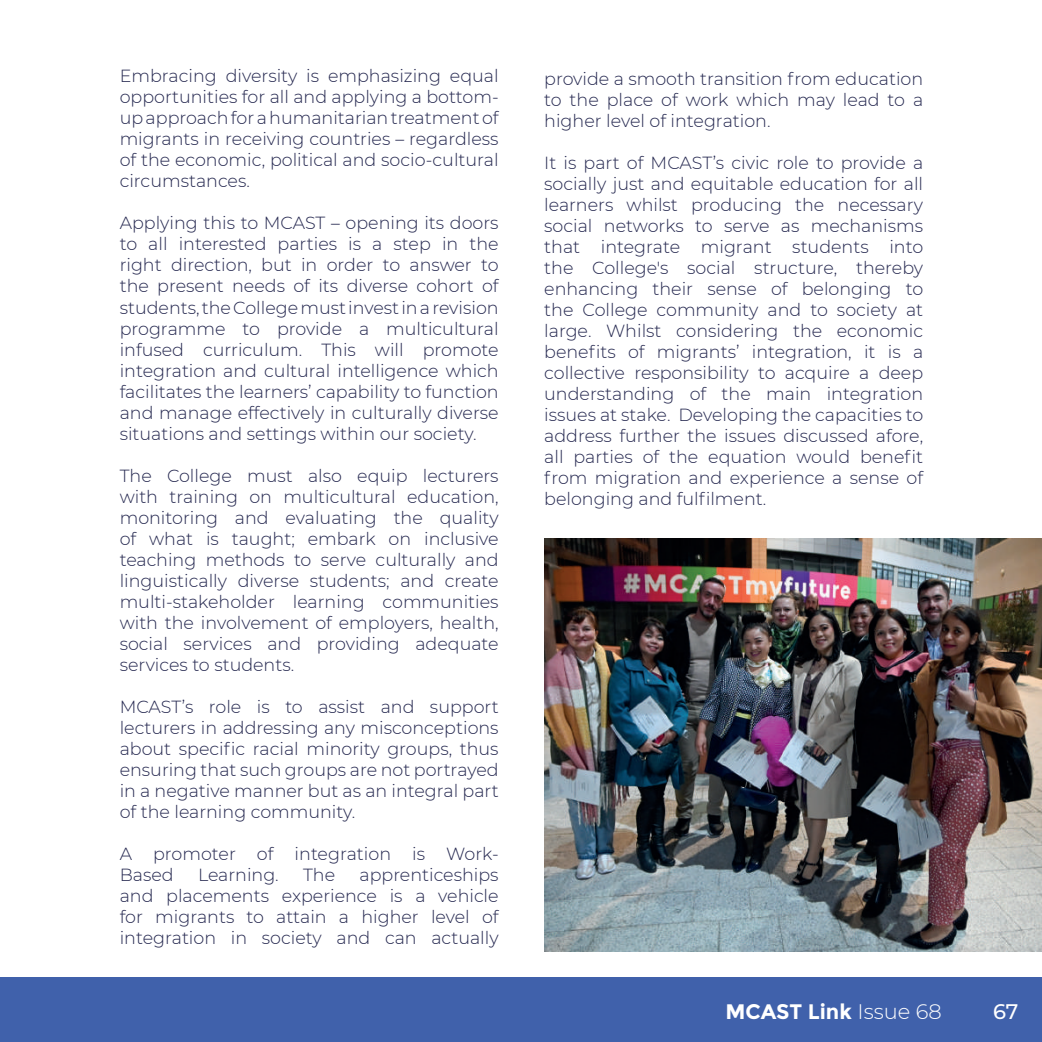
<style>
.page{position:relative;width:1042px;height:1042px;background:#fff}
.page>*{position:absolute;margin:0;border:0;box-sizing:border-box;transform-origin:0 0}
.t1{font:700 21px "Montserrat";color:#fff}
.t2{font:500 21px "Montserrat";color:#fff}
.t3{font:300 17.5px/21px "Montserrat";color:#24274f;text-align:justify}
.s1{font-weight:300}
</style>
<div class="page">
<img style="left:544px;top:538px;width:498px;height:413px">
<div style="left:0;top:977px;width:1042px;height:65px;background:#4061ab"></div>
<p class="t3" style="left:120px;top:65px;width:380px">Embracing diversity is emphasizing equal opportunities for all and applying a bottom&shy;up approach for a humanitarian treatment of migrants in receiving countries – regardless of the economic, political and socio-cultural circumstances.</p>
<p class="t3" style="left:120px;top:212px;width:380px">Applying this to MCAST – opening its doors to all interested parties is a step in the right direction, but in order to answer to the present needs of its diverse cohort of students, the College must invest in a revision programme to provide a multicultural infused curriculum. This will promote integration and cultural intelligence which facilitates the learners’ capability to function and manage effectively in culturally diverse situations and settings within our society.</p>
<p class="t3" style="left:120px;top:464px;width:380px">The College must also equip lecturers with training on multicultural education, monitoring and evaluating the quality of what is taught; embark on inclusive teaching methods to serve culturally and linguistically diverse students; and create multi-stakeholder learning communities with the involvement of employers, health, social services and providing adequate services to students.</p>
<p class="t3" style="left:120px;top:695px;width:380px">MCAST’s role is to assist and support lecturers in addressing any misconceptions about specific racial minority groups, thus ensuring that such groups are not portrayed in a negative manner but as an integral part of the learning community.</p>
<p class="t3" style="left:120px;top:842px;width:380px">A promoter of integration is Work-<br>Based</p>
<p class="t3" style="left:120px;top:863px;width:380px;text-indent:240px">apprenticeships and placements experience is a vehicle for migrants to attain a higher level of integration in society and can actually</p>
<p class="t3" style="left:198px;top:863px;width:82px">Learning.</p>
<p class="t3" style="left:303px;top:863px;width:34px">The</p>
<p class="t3" style="left:544px;top:68px;width:380px">provide a smooth transition from education to the place of work which may lead to a higher level of integration.</p>
<p class="t3" style="left:544px;top:152px;width:380px">It is part of MCAST’s civic role to provide a socially just and equitable education for all learners whilst producing the necessary social networks to serve as mechanisms that integrate migrant students into the College's social structure, thereby enhancing their sense of belonging to the College community and to society at large. Whilst considering the economic benefits of migrants’ integration, it is a collective responsibility to acquire a deep understanding of the main integration issues at stake. Developing the capacities to address further the issues discussed afore, all parties of the equation would benefit from migration and experience a sense of belonging and fulfilment.</p>
<p class="t1" style="left:725px;top:999px;width:218px">MCAST Link <span class="s1">Issue 68</span></p>
<p class="t2" style="left:993px;top:997px;width:27px">67</p>
</div>
